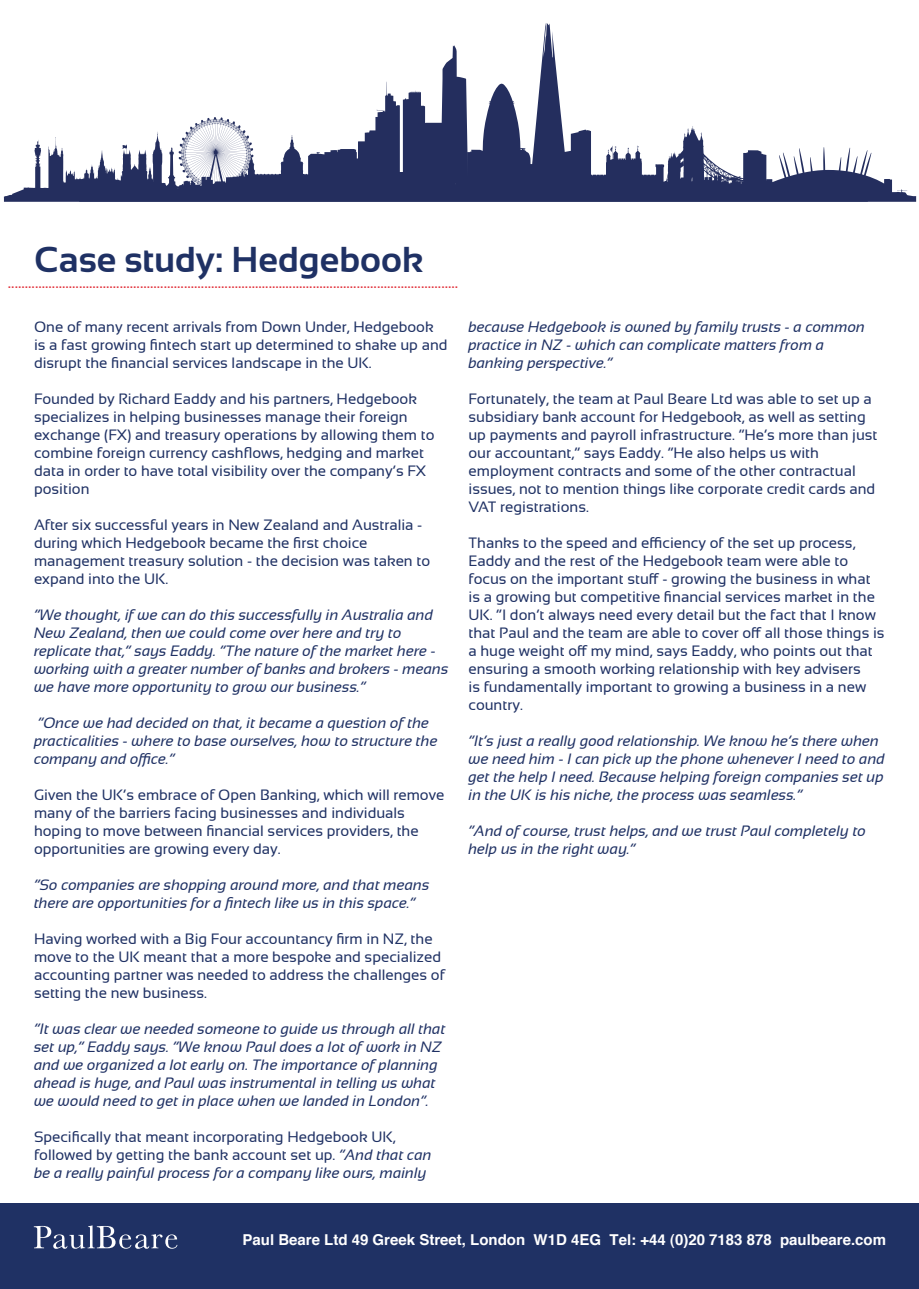
<style>
.page{position:relative;width:919px;height:1289px;background:#fff}
.page>*{position:absolute;margin:0;border:0;box-sizing:border-box;transform-origin:0 0}
.t1{font:700 36px "Sansation";color:#1f3164}
.t2{font:18px "Sansation";color:#e2363f}
.t3{font:15px/18px "Sansation";color:#1f3164}
.t4{font:italic 15px/18px "Sansation";color:#1f3164}
.t5{font:700 15px "Helvetica";color:#fff}
.s1{font-style:normal}
</style>
<div class="page">
<svg style="left:4px;top:23px;width:912px;height:179px"></svg>
<div style="left:0;top:1203px;width:918px;height:85px;background:#1f3164"></div>
<svg style="left:34px;top:1225px;width:143px;height:23px"></svg>
<p class="t1" style="left:34px;top:239px;width:390px">Case study: Hedgebook</p>
<p class="t2" style="left:8px;top:272px;width:452px">.....................................................................................................................................</p>
<p class="t3" style="left:34px;top:317px;width:415px">One of many recent arrivals from Down Under, Hedgebook is a fast growing fintech start up determined to shake up and disrupt the financial services landscape in the UK.</p>
<p class="t3" style="left:34px;top:389px;width:402px">Founded by Richard Eaddy and his partners, Hedgebook specializes in helping businesses manage their foreign exchange (FX) and treasury operations by allowing them to combine foreign currency cashflows, hedging and market data in order to have total visibility over the company’s FX position</p>
<p class="t3" style="left:34px;top:515px;width:390px">After six successful years in New Zealand and Australia - during which Hedgebook became the first choice</p>
<p class="t3" style="left:34px;top:551px;width:397px">management treasury solution - the decision was taken to expand into the UK.</p>
<p class="t4" style="left:34px;top:605px;width:400px">“We thought, if we can do this successfully in Australia and<br>New Zealand, then we could come over here and try to</p>
<p class="t4" style="left:34px;top:641px;width:416px">replicate that,” says Eaddy. “The nature of the market here - working with a greater number of banks and brokers - means we have more opportunity to grow our business.”</p>
<p class="t4" style="left:34px;top:713px;width:405px">“Once we had decided on that, it became a question of the practicalities - where to base ourselves, how to structure the company and office.”</p>
<p class="t3" style="left:34px;top:785px;width:412px">Given the UK’s embrace of Open Banking, which will remove many of the barriers facing businesses and individuals</p>
<p class="t3" style="left:34px;top:821px;width:386px">hoping to move between financial services providers, the opportunities are growing every day.</p>
<p class="t4" style="left:34px;top:875px;width:397px">“So companies are shopping around more, and that means there are opportunities for a fintech like us in this space.”</p>
<p class="t3" style="left:34px;top:929px;width:412px">Having worked with a Big Four accountancy firm in NZ, the move to the UK meant that a more bespoke and specialized accounting partner was needed to address the challenges of setting the new business.</p>
<p class="t4" style="left:34px;top:1019px;width:413px">“It was clear we needed someone to guide us through all that set up,” Eaddy says. “We know Paul does a lot of work in NZ and we organized a lot early on. The importance of planning ahead is huge, and Paul was instrumental in telling us what we would need to get in place when we landed in London”.</p>
<p class="t3" style="left:34px;top:1127px;width:363px">Specifically that meant incorporating Hedgebook UK,</p>
<p class="t4" style="left:34px;top:1145px;width:399px"><span class="s1">followed by getting the bank account set up.</span> “And that can be a really painful process for a company like ours, mainly</p>
<p class="t4" style="left:468px;top:317px;width:398px">because Hedgebook is owned by family trusts - a common practice in NZ - which can complicate matters from a</p>
<p class="t4" style="left:468px;top:353px;width:146px">banking perspective.”</p>
<p class="t3" style="left:468px;top:389px;width:410px">Fortunately, the team at Paul Beare Ltd was able to set up a subsidiary bank account for Hedgebook, as well as setting up payments and payroll infrastructure. “He’s more than just our accountant,” says Eaddy. “He also helps us with</p>
<p class="t3" style="left:468px;top:461px;width:408px">employment contracts and some of the other contractual issues, not to mention things like corporate credit cards and<br>VAT registrations.</p>
<p class="t3" style="left:468px;top:533px;width:417px">Thanks to the speed and efficiency of the set up process, Eaddy and the rest of the Hedgebook team were able to focus on the important stuff - growing the business in what is a growing but competitive financial services market in the UK. “I don’t always need every detail but the fact that I know that Paul and the team are able to cover off all those things is a huge weight off my mind, says Eaddy, who points out that ensuring a smooth working relationship with key advisers<br>is fundamentally important to growing a business in a new country.</p>
<p class="t4" style="left:468px;top:731px;width:418px">“It’s just a really good relationship. We know he’s there when we need him - I can pick up the phone whenever I need to and get the help I need. Because helping foreign companies set up in the UK is his niche, the process was seamless.”</p>
<p class="t4" style="left:468px;top:821px;width:399px">“And of course, trust helps, and we trust Paul completely to help us in the right way.”</p>
<p class="t5" style="left:242px;top:1230px;width:645px">Paul Beare Ltd 49 Greek Street, London W1D 4EG Tel: +44 (0)20 7183 878 paulbeare.com</p>
</div>
